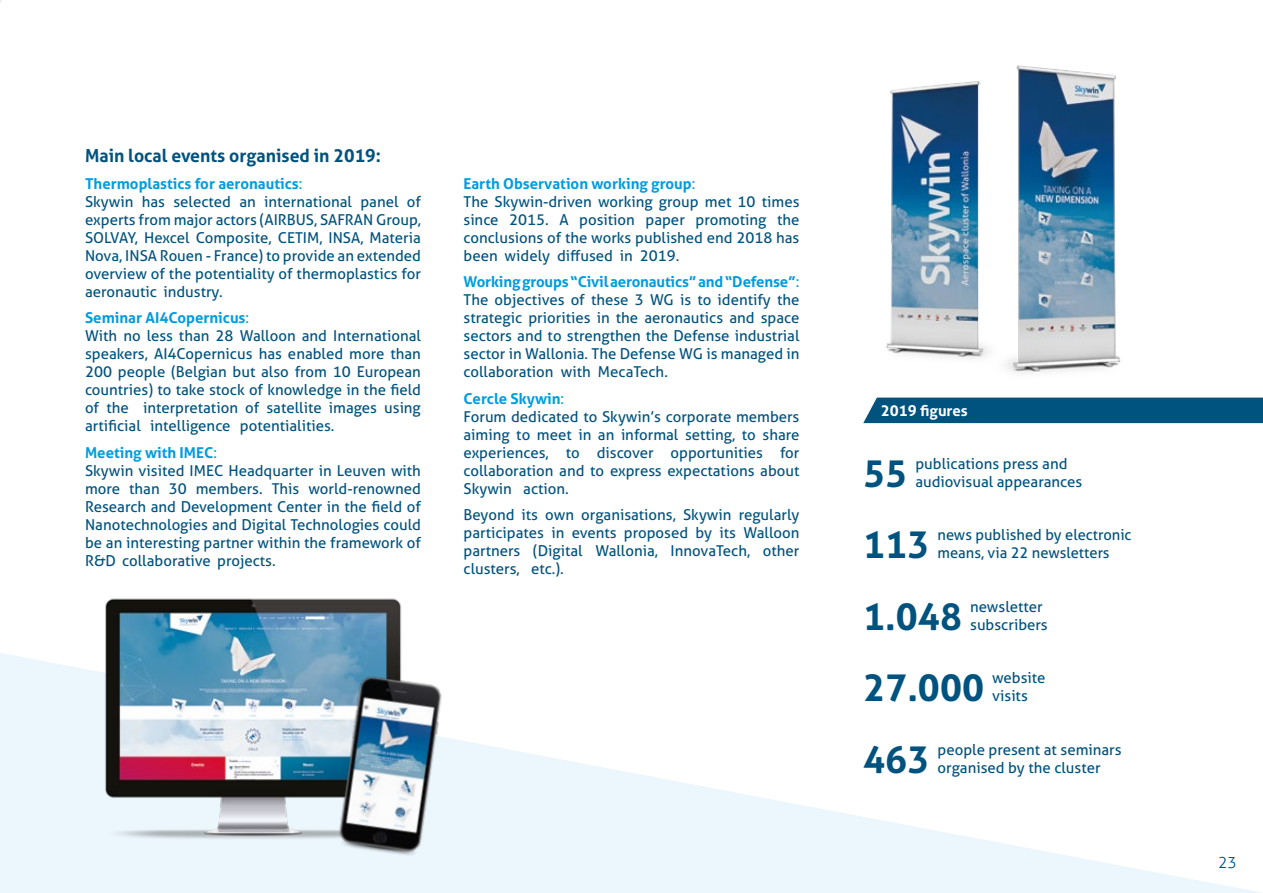
<style>
.page{position:relative;width:1263px;height:893px;background:#fff}
.page>*{position:absolute;margin:0;border:0;box-sizing:border-box;transform-origin:0 0}
.t1{font:700 37.5px "Aller";color:#00537e}
.t2{font:700 18px "Aller";color:#00537e}
.t3{font:300 15.6px "Aller";color:#00537e}
.t4{font:15px/18px "Aller";color:#00537e}
.t5{font:700 15px "Aller";color:#fff}
.s1{font-weight:700;color:#009ddf}
.s2{color:#009ddf}
</style>
<div class="page">
<svg style="left:0;top:653px;width:1262px;height:240px"></svg>
<img style="left:85px;top:598px;width:336px;height:295px">
<img style="left:886px;top:65px;width:236px;height:308px">
<img style="left:269px;top:613px;width:239px;height:262px">
<div style="left:863px;top:398px;width:400px;height:25px;background:#00537e"></div>
<p class="t2" style="left:85px;top:145px;width:297px">Main local events organised in 2019:</p>
<p class="t4" style="left:85px;top:174px;width:337px"><span class="s1">Thermoplastics for aeronautics</span><span class="s2">:<br></span>Skywin has selected an international panel of experts from major actors (AIRBUS, SAFRAN Group, SOLVAY, Hexcel Composite, CETIM, INSA, Materia Nova, INSA Rouen - France) to provide an extended overview of the potentiality of thermoplastics for aeronautic industry.</p>
<p class="t4" style="left:85px;top:309px;width:337px"><span class="s1">Seminar AI4Copernicus</span><span class="s2">:<br></span>With no less than 28 Walloon and International speakers, AI4Copernicus has enabled more than 200 people (Belgian but also from 10 European countries) to take stock of knowledge in the field of the interpretation of satellite images using artificial intelligence potentialities.</p>
<p class="t4" style="left:85px;top:443px;width:337px"><span class="s1">Meeting with IMEC</span><span class="s2">:<br></span>Skywin visited IMEC Headquarter in Leuven with more than 30 members. This world-renowned Research and Development Center in the field of Nanotechnologies and Digital Technologies could be an interesting partner within the framework of R&amp;D collaborative projects.</p>
<p class="t4" style="left:463px;top:174px;width:337px"><span class="s1">Earth Observation working group</span><span class="s2">:<br></span>The Skywin-driven working group met 10 times since 2015. A position paper promoting the conclusions of the works published end 2018 has been widely diffused in 2019.</p>
<p class="t4" style="left:463px;top:273px;width:337px;text-align:justify"><span class="s1">Working groups “Civil aeronautics” and “Defense”</span><span class="s2">:<br></span>The objectives of these 3 WG is to identify the strategic priorities in the aeronautics and space sectors and to strengthen the Defense industrial sector in Wallonia. The Defense WG is managed in collaboration with MecaTech.</p>
<p class="t4" style="left:463px;top:389px;width:337px"><span class="s1">Cercle Skywin</span><span class="s2">:<br></span>Forum dedicated to Skywin’s corporate members aiming to meet in an informal setting, to share experiences, to discover opportunities for collaboration and to express expectations about Skywin action.</p>
<p class="t4" style="left:463px;top:506px;width:337px;text-align:justify">Beyond its own organisations, Skywin regularly participates in events proposed by its Walloon partners (Digital Wallonia, InnovaTech, other clusters, etc.).</p>
<p class="t5" style="left:881px;top:401px;width:88px">2019 figures</p>
<h1 class="t1" style="left:863px;top:450px;width:46px">55</h1>
<p class="t4" style="left:915px;top:454px;width:168px">publications press and audiovisual appearances</p>
<h1 class="t1" style="left:863px;top:522px;width:68px">113</h1>
<p class="t4" style="left:937px;top:526px;width:196px">news published by electronic means, via 22 newsletters</p>
<h1 class="t1" style="left:863px;top:593px;width:100px">1.048</h1>
<p class="t4" style="left:970px;top:597px;width:79px">newsletter subscribers</p>
<h1 class="t1" style="left:863px;top:665px;width:122px">27.000</h1>
<p class="t4" style="left:992px;top:669px;width:55px">website visits</p>
<h1 class="t1" style="left:863px;top:736px;width:68px">463</h1>
<p class="t4" style="left:937px;top:740px;width:186px">people present at seminars organised by the cluster</p>
<p class="t3" style="left:1218px;top:853px;width:20px">23</p>
</div>
